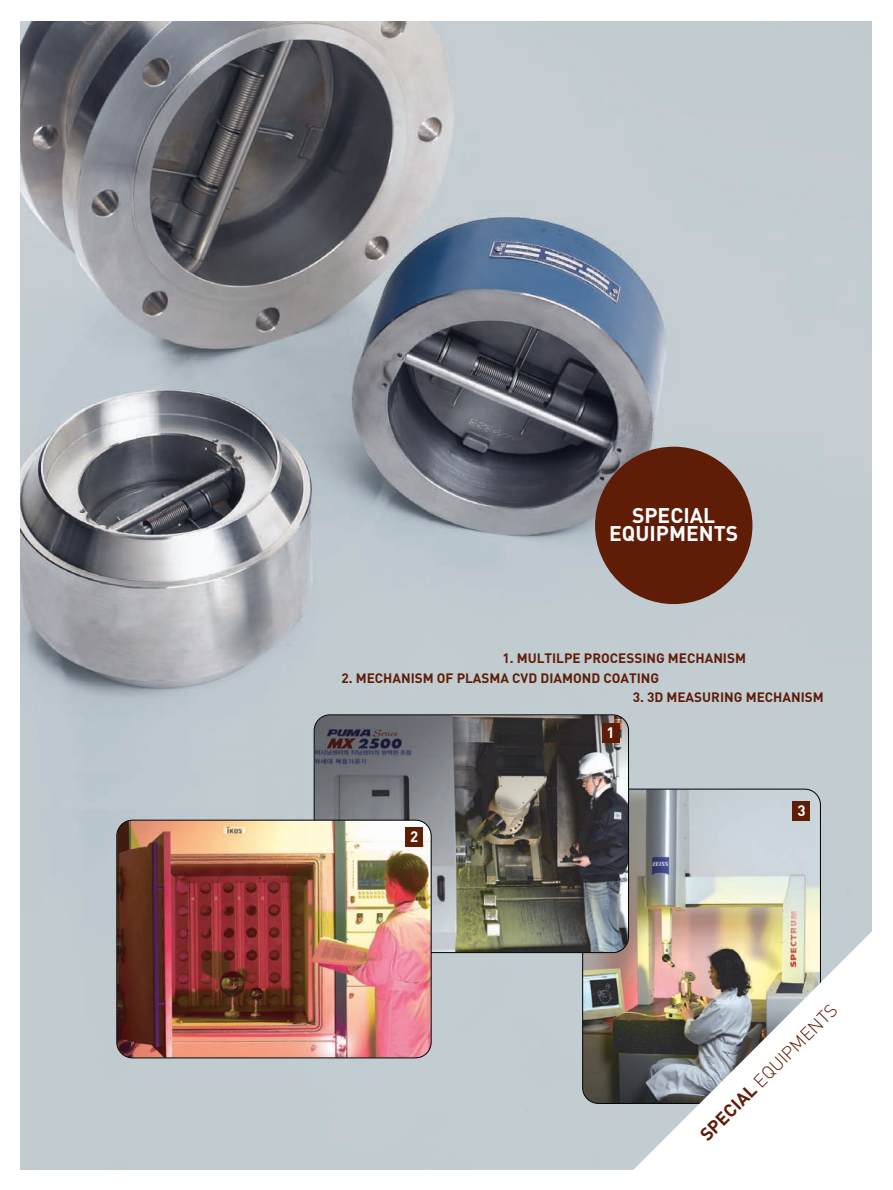
<style>
.page{position:relative;width:893px;height:1190px;background:#fff}
.page>*{position:absolute;margin:0;border:0;box-sizing:border-box;transform-origin:0 0}
.t1{font:700 21px/18px "DIN";color:#fff;text-align:center}
.t2{font:300 18px "DIN";color:#5f1d08}
.t3{font:700 15px "DIN";color:#fff}
.t4{font:700 13.5px "DIN";color:#5f1d08}
.s1{font-weight:700}
</style>
<div class="page">
<img style="left:21px;top:21px;width:850px;height:1148px">
<div style="left:595px;top:447px;width:157px;height:157px;background:#5f1d08;border-radius:50%"></div>
<img style="left:583px;top:789px;width:237px;height:314px;border-radius:16px">
<img style="left:612px;top:904px;width:260px;height:266px">
<img style="left:314px;top:715px;width:314px;height:237px;border-radius:16px">
<div style="left:314px;top:714px;width:314px;height:238px;border:1px solid #000;border-radius:16px"></div>
<img style="left:117px;top:820px;width:314px;height:237px;border-radius:16px">
<div style="left:117px;top:820px;width:314px;height:238px;border:1px solid #000;border-radius:16px"></div>
<div style="left:602px;top:723px;width:17px;height:19px;background:#5f1d08"></div>
<div style="left:406px;top:827px;width:17px;height:20px;background:#5f1d08"></div>
<div style="left:792px;top:801px;width:17px;height:19px;background:#5f1d08"></div>
<h1 class="t1" style="left:609px;top:508px;width:130px">SPECIAL<br>EQUIPMENTS</h1>
<p class="t4" style="left:502px;top:653px;width:245px">1. MULTILPE PROCESSING MECHANISM</p>
<p class="t4" style="left:633px;top:692px;width:192px">3. 3D MEASURING MECHANISM</p>
<p class="t4" style="left:341px;top:673px;width:319px">2. MECHANISM OF PLASMA CVD DIAMOND COATING</p>
<p class="t3" style="left:410px;top:831px;width:10px">2</p>
<p class="t3" style="left:606px;top:727px;width:10px">1</p>
<p class="t3" style="left:797px;top:805px;width:10px">3</p>
<h2 class="t2" style="left:698px;top:1133px;width:187px;rotate:-45deg"><span class="s1">SPECIAL</span> EQUIPMENTS</h2>
</div>
